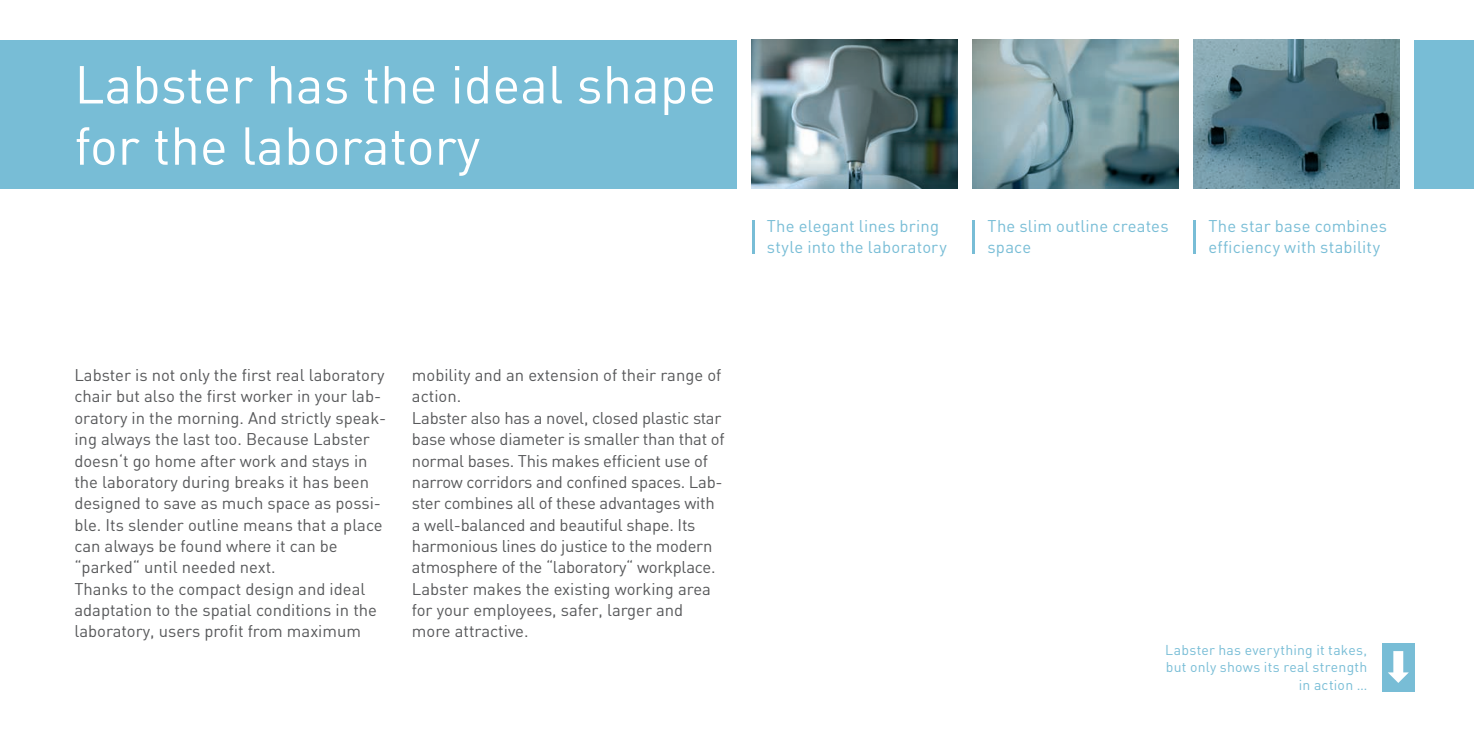
<style>
.page{position:relative;width:1474px;height:737px;background:#fff}
.page>*{position:absolute;margin:0;border:0;box-sizing:border-box;transform-origin:0 0}
.t1{font:52.5px/61.2px "DIN";color:#fff}
.t2{font:16.62px/21.3px "DIN";color:#57585a}
.t3{font:16.62px/21.3px "DIN";letter-spacing:.01em;color:#78bdd6}
.t4{font:14px/17.5px "DIN";letter-spacing:.02em;color:#78bdd6;text-align:right}
</style>
<div class="page">
<div style="left:1382px;top:642px;width:32px;height:49px;background:#78bdd6"></div>
<svg style="left:1388px;top:651px;width:20px;height:32px"></svg>
<img style="left:752px;top:40px;width:205px;height:149px">
<img style="left:972px;top:40px;width:206px;height:149px">
<img style="left:1193px;top:40px;width:206px;height:149px">
<div style="left:0;top:40px;width:737px;height:149px;background:#78bdd6"></div>
<div style="left:1414px;top:40px;width:59px;height:149px;background:#78bdd6"></div>
<hr style="left:752px;top:220px;width:2px;height:33px;background:#78bdd6">
<hr style="left:972px;top:220px;width:3px;height:33px;background:#78bdd6">
<hr style="left:1193px;top:220px;width:3px;height:33px;background:#78bdd6">
<h1 class="t1" style="left:74px;top:53px;width:643px">Labster has the ideal shape for the laboratory</h1>
<p class="t3" style="left:766px;top:215px;width:181px">The elegant lines bring style into the laboratory</p>
<p class="t3" style="left:987px;top:215px;width:182px">The slim outline creates space</p>
<p class="t3" style="left:1208px;top:215px;width:180px">The star base combines efficiency with stability</p>
<p class="t2" style="left:74px;top:364px;width:313px">Labster is not only the first real laboratory chair but also the first worker in your lab&shy;oratory in the morning. And strictly speak&shy;ing always the last too. Because Labster doesn‘t go home after work and stays in the laboratory during breaks it has been designed to save as much space as possi&shy;ble. Its slender outline means that a place can always be found where it can be “parked“ until needed next.<br>Thanks to the compact design and ideal adaptation to the spatial conditions in the laboratory, users profit from maximum</p>
<p class="t2" style="left:412px;top:364px;width:314px">mobility and an extension of their range of action.<br>Labster also has a novel, closed plastic star base whose diameter is smaller than that of normal bases. This makes efficient use of narrow corridors and confined spaces. Lab&shy;ster combines all of these advantages with a well-balanced and beautiful shape. Its harmonious lines do justice to the modern atmosphere of the “laboratory“ workplace.<br>Labster makes the existing working area for your employees, safer, larger and more attractive.</p>
<p class="t4" style="left:1165px;top:640px;width:203px">Labster has everything it takes, but only shows its real strength in action …</p>
</div>
